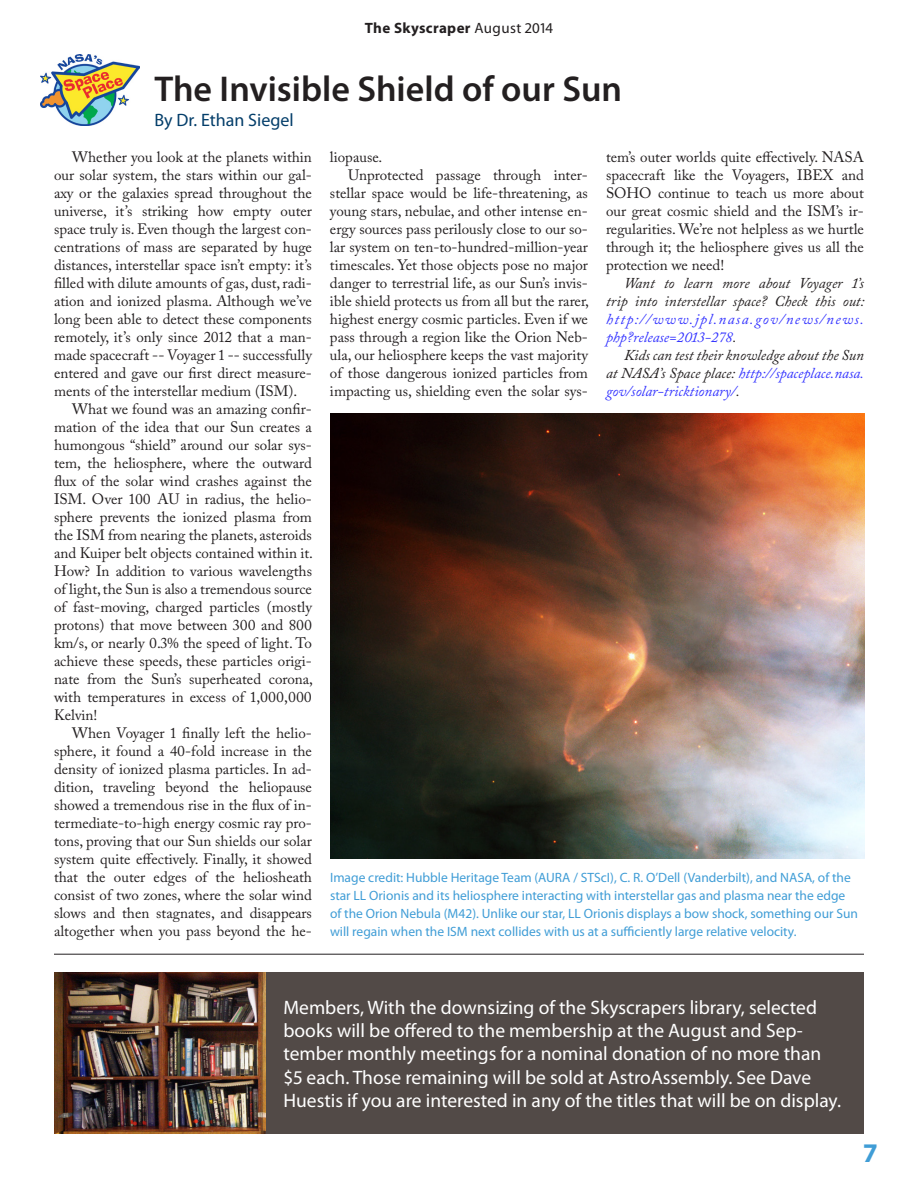
<style>
.page{position:relative;width:918px;height:1188px;background:#fff}
.page>*{position:absolute;margin:0;border:0;box-sizing:border-box;transform-origin:0 0}
.t1{font:600 36px "Myriad Pro";color:#231f20}
.t2{font:700 27px "Myriad Pro";color:#409dd6}
.t3{font:19.5px/23.4px "Myriad Pro";color:#fff}
.t4{font:18px "Myriad Pro";color:#043e6a}
.t5{font:15px/18px "Adobe Caslon Pro";color:#231f20;text-align:justify}
.t6{font:italic 15px/18px "Adobe Caslon Pro";color:#231f20;text-align:right}
.t7{font:italic 15px/18px "Adobe Caslon Pro";letter-spacing:.09em;color:#33f}
.t8{font:700 15px "Myriad Pro";letter-spacing:.025em;color:#231f20}
.t9{font:13.5px/18px "Myriad Pro";color:#409dd6}
.s1{font-weight:400}
.s2{color:#231f20}
.s3{color:#33f}
</style>
<div class="page">
<img style="left:40px;top:54px;width:99px;height:72px">
<img style="left:330px;top:414px;width:534px;height:445px">
<hr style="left:54px;top:954px;width:810px;height:1px;background:#231f20">
<div style="left:54px;top:972px;width:810px;height:162px;background:#524a47"></div>
<img style="left:54px;top:972px;width:212px;height:162px">
<p class="t8" style="left:365px;top:18px;width:190px">The Skyscraper <span class="s1">August 2014</span></p>
<h1 class="t1" style="left:154px;top:66px;width:469px">The Invisible Shield of our Sun</h1>
<p class="t4" style="left:154px;top:109px;width:141px">By Dr. Ethan Siegel</p>
<p class="t5" style="left:72px;top:148px;width:241px">Whether you look at the planets within</p>
<p class="t5" style="left:54px;top:166px;width:259px">our solar system, the stars within our gal-</p>
<p class="t5" style="left:54px;top:184px;width:259px">axy or the galaxies spread throughout the</p>
<p class="t5" style="left:54px;top:202px;width:260px">universe, it’s striking how empty outer</p>
<p class="t5" style="left:54px;top:220px;width:260px">space truly is. Even though the largest con-</p>
<p class="t5" style="left:54px;top:238px;width:260px">centrations of mass are separated by huge</p>
<p class="t5" style="left:54px;top:256px;width:259px">distances, interstellar space isn’t empty: it’s</p>
<p class="t5" style="left:54px;top:274px;width:259px">filled with dilute amounts of gas, dust, radi-</p>
<p class="t5" style="left:54px;top:292px;width:260px">ation and ionized plasma. Although we’ve</p>
<p class="t5" style="left:54px;top:310px;width:259px">long been able to detect these components</p>
<p class="t5" style="left:54px;top:328px;width:259px">remotely, it’s only since 2012 that a man-</p>
<p class="t5" style="left:54px;top:346px;width:260px">made spacecraft -- Voyager 1 -- successfully</p>
<p class="t5" style="left:54px;top:364px;width:259px">entered and gave our first direct measure-</p>
<p class="t5" style="left:54px;top:382px;width:245px">ments of the interstellar medium (ISM).</p>
<p class="t5" style="left:72px;top:400px;width:241px">What we found was an amazing confir-</p>
<p class="t5" style="left:54px;top:418px;width:260px">mation of the idea that our Sun creates a</p>
<p class="t5" style="left:54px;top:436px;width:259px">humongous “shield” around our solar sys-</p>
<p class="t5" style="left:54px;top:454px;width:259px">tem, the heliosphere, where the outward</p>
<p class="t5" style="left:54px;top:472px;width:260px">flux of the solar wind crashes against the</p>
<p class="t5" style="left:54px;top:490px;width:259px">ISM. Over 100 AU in radius, the helio-</p>
<p class="t5" style="left:54px;top:508px;width:259px">sphere prevents the ionized plasma from</p>
<p class="t5" style="left:54px;top:526px;width:259px">the ISM from nearing the planets, asteroids</p>
<p class="t5" style="left:54px;top:544px;width:261px">and Kuiper belt objects contained within it.</p>
<p class="t5" style="left:54px;top:562px;width:260px">How? In addition to various wavelengths</p>
<p class="t5" style="left:54px;top:580px;width:260px">of light, the Sun is also a tremendous source</p>
<p class="t5" style="left:54px;top:598px;width:260px">of fast-moving, charged particles (mostly</p>
<p class="t5" style="left:54px;top:616px;width:259px">protons) that move between 300 and 800</p>
<p class="t5" style="left:54px;top:634px;width:259px">km/s, or nearly 0.3% the speed of light. To</p>
<p class="t5" style="left:54px;top:652px;width:259px">achieve these speeds, these particles origi-</p>
<p class="t5" style="left:54px;top:670px;width:261px">nate from the Sun’s superheated corona,</p>
<p class="t5" style="left:54px;top:688px;width:259px">with temperatures in excess of 1,000,000</p>
<p class="t5" style="left:54px;top:706px;width:45px">Kelvin!</p>
<p class="t5" style="left:72px;top:724px;width:242px">When Voyager 1 finally left the helio-</p>
<p class="t5" style="left:54px;top:742px;width:260px">sphere, it found a 40-fold increase in the</p>
<p class="t5" style="left:54px;top:760px;width:259px">density of ionized plasma particles. In ad-</p>
<p class="t5" style="left:54px;top:778px;width:259px">dition, traveling beyond the heliopause</p>
<p class="t5" style="left:54px;top:796px;width:260px">showed a tremendous rise in the flux of in-</p>
<p class="t5" style="left:54px;top:814px;width:259px">termediate-to-high energy cosmic ray pro-</p>
<p class="t5" style="left:54px;top:832px;width:259px">tons, proving that our Sun shields our solar</p>
<p class="t5" style="left:54px;top:850px;width:260px">system quite effectively. Finally, it showed</p>
<p class="t5" style="left:54px;top:868px;width:260px">that the outer edges of the heliosheath</p>
<p class="t5" style="left:54px;top:886px;width:260px">consist of two zones, where the solar wind</p>
<p class="t5" style="left:54px;top:904px;width:259px">slows and then stagnates, and disappears</p>
<p class="t5" style="left:54px;top:922px;width:259px">altogether when you pass beyond the he-</p>
<p class="t5" style="left:330px;top:148px;width:54px">liopause.</p>
<p class="t5" style="left:348px;top:166px;width:242px">Unprotected passage through inter-</p>
<p class="t5" style="left:330px;top:184px;width:259px">stellar space would be life-threatening, as</p>
<p class="t5" style="left:330px;top:202px;width:259px">young stars, nebulae, and other intense en-</p>
<p class="t5" style="left:330px;top:220px;width:259px">ergy sources pass perilously close to our so-</p>
<p class="t5" style="left:330px;top:238px;width:259px">lar system on ten-to-hundred-million-year</p>
<p class="t5" style="left:330px;top:256px;width:259px">timescales. Yet those objects pose no major</p>
<p class="t5" style="left:330px;top:274px;width:259px">danger to terrestrial life, as our Sun’s invis-</p>
<p class="t5" style="left:330px;top:292px;width:261px">ible shield protects us from all but the rarer,</p>
<p class="t5" style="left:330px;top:310px;width:260px">highest energy cosmic particles. Even if we</p>
<p class="t5" style="left:330px;top:328px;width:259px">pass through a region like the Orion Neb-</p>
<p class="t5" style="left:330px;top:346px;width:259px">ula, our heliosphere keeps the vast majority</p>
<p class="t5" style="left:330px;top:364px;width:259px">of those dangerous ionized particles from</p>
<p class="t5" style="left:330px;top:382px;width:260px">impacting us, shielding even the solar sys-</p>
<p class="t5" style="left:606px;top:148px;width:260px">tem’s outer worlds quite effectively. NASA spacecraft like the Voyagers, IBEX and SOHO continue to teach us more about our great cosmic shield and the ISM’s ir&shy;regularities. We’re not helpless as we hurtle through it; the heliosphere gives us all the protection we need!</p>
<p class="t6" style="left:606px;top:274px;width:260px">Want to learn more about Voyager 1’s trip into interstellar space? Check this out:</p>
<p class="t7" style="left:606px;top:310px;width:260px">http://www.jpl.nasa.gov/news/news. php?release=2013-278<span class="s2">.</span></p>
<p class="t6" style="left:606px;top:346px;width:259px;text-align:justify;text-indent:18px">Kids can test their knowledge about the Sun at NASA’s Space place: <span class="s3">http://spaceplace.nasa. gov/solar-tricktionary/</span>.</p>
<p class="t9" style="left:330px;top:868px;width:530px">Image credit: Hubble Heritage Team (AURA / STScI), C. R. O’Dell (Vanderbilt), and NASA, of the star LL Orionis and its heliosphere interacting with interstellar gas and plasma near the edge of the Orion Nebula (M42). Unlike our star, LL Orionis displays a bow shock, something our Sun will regain when the ISM next collides with us at a sufficiently large relative velocity.</p>
<p class="t3" style="left:284px;top:995px;width:559px">Members, With the downsizing of the Skyscrapers library, selected books will be offered to the membership at the August and Sep&shy;tember monthly meetings for a nominal donation of no more than $5 each. Those remaining will be sold at AstroAssembly. See Dave Huestis if you are interested in any of the titles that will be on display.</p>
<h2 class="t2" style="left:864px;top:1135px;width:14px">7</h2>
</div>
